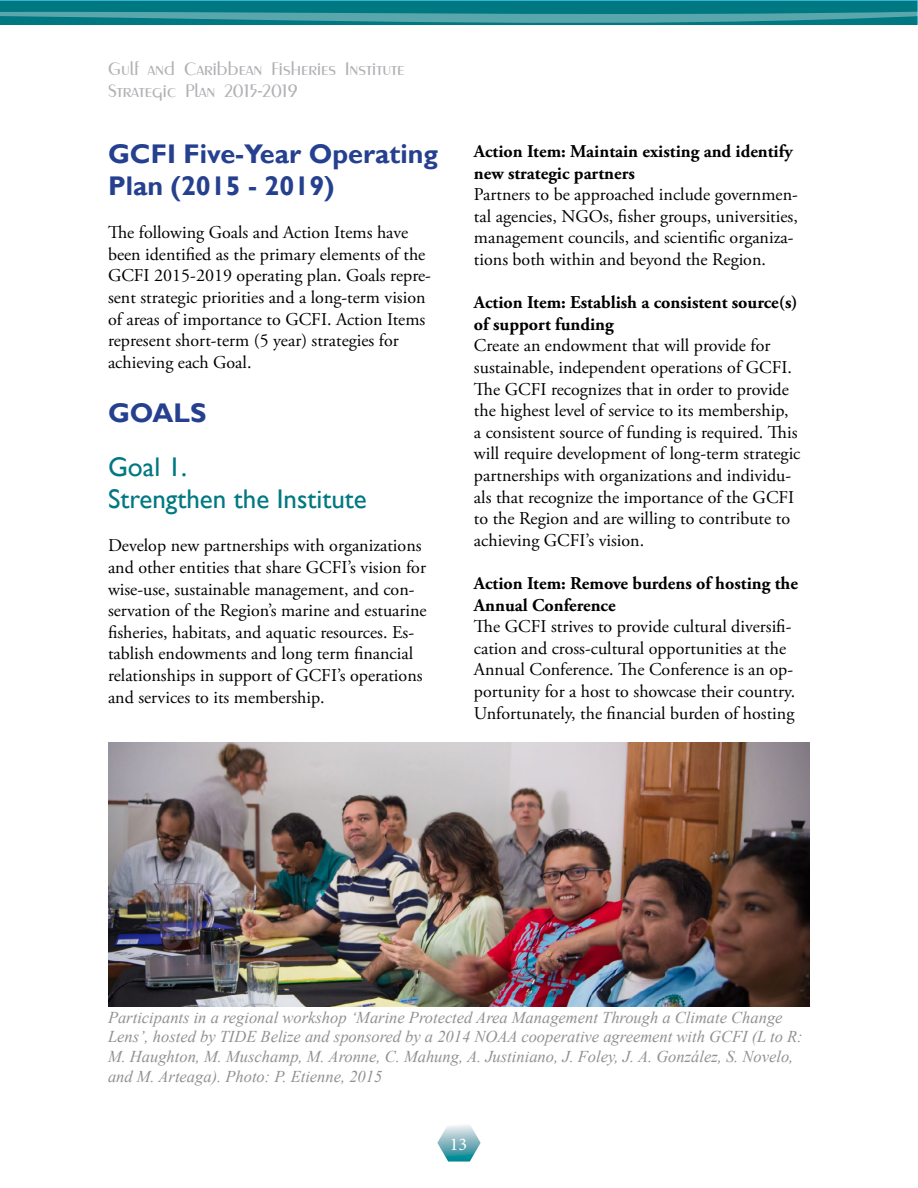
<style>
.page{position:relative;width:918px;height:1188px;background:#fff}
.page>*{position:absolute;margin:0;border:0;box-sizing:border-box;transform-origin:0 0}
.t1{font:700 27px/32.4px "Gill Sans";color:#25408f}
.t2{font:27px/32.4px "Gill Sans";color:#007882}
.t3{font:18px/21.6px "Adobe Garamond Pro";color:#000}
.t4{font:700 18px/21.6px "Adobe Garamond Pro";color:#000}
.t5{font:18px/21.6px "Metro";color:#afb1b4}
.t6{font:18px "Minion Pro";color:#fff}
.t7{font:italic 16.5px/19.8px "Times New Roman";color:#8f9194}
</style>
<div class="page">
<svg style="left:437px;top:1125px;width:44px;height:37px"></svg>
<svg style="left:0;top:0;width:918px;height:25px;background:#1c8891"></svg>
<img style="left:108px;top:742px;width:702px;height:264px">
<p class="t5" style="left:108px;top:58px;width:298px">Gulf and Caribbean Fisheries Institute<br>Strategic Plan 2015-2019</p>
<h1 class="t1" style="left:108px;top:138px;width:332px">GCFI Five-Year Operating<br>Plan (2015 - 2019)</h1>
<p class="t3" style="left:108px;top:222px;width:325px">The following Goals and Action Items have been identified as the primary elements of the GCFI 2015-2019 operating plan. Goals repre&shy;sent strategic priorities and a long-term vision of areas of importance to GCFI. Action Items represent short-term (5 year) strategies for achieving each Goal.</p>
<h1 class="t1" style="left:108px;top:397px;width:100px">GOALS</h1>
<h1 class="t2" style="left:108px;top:451px;width:260px">Goal 1.<br>Strengthen the Institute</h1>
<p class="t3" style="left:108px;top:536px;width:320px">Develop new partnerships with organizations and other entities that share GCFI’s vision for wise-use, sustainable management, and con&shy;servation of the Region’s marine and estuarine fisheries, habitats, and aquatic resources. Es&shy;tablish endowments and long term financial relationships in support of GCFI’s operations and services to its membership.</p>
<p class="t4" style="left:474px;top:141px;width:320px">Action Item: Maintain existing and identify new strategic partners</p>
<p class="t3" style="left:474px;top:184px;width:325px">Partners to be approached include governmen&shy;tal agencies, NGOs, fisher groups, universities, management councils, and scientific organiza&shy;tions both within and beyond the Region.</p>
<p class="t4" style="left:474px;top:292px;width:325px">Action Item: Establish a consistent source(s) of support funding</p>
<p class="t3" style="left:474px;top:336px;width:328px">Create an endowment that will provide for sustainable, independent operations of GCFI.<br>The GCFI recognizes that in order to provide the highest level of service to its membership,<br>a consistent source of funding is required. This will require development of long-term strategic partnerships with organizations and individu&shy;als that recognize the importance of the GCFI to the Region and are willing to contribute to achieving GCFI’s vision.</p>
<p class="t4" style="left:474px;top:573px;width:325px">Action Item: Remove burdens of hosting the<br>Annual Conference</p>
<p class="t3" style="left:474px;top:616px;width:323px">The GCFI strives to provide cultural diversifi&shy;cation and cross-cultural opportunities at the Annual Conference. The Conference is an op&shy;portunity for a host to showcase their country.<br>Unfortunately, the financial burden of hosting</p>
<p class="t7" style="left:108px;top:1007px;width:696px">Participants in a regional workshop ‘Marine Protected Area Management Through a Climate Change Lens’, hosted by TIDE Belize and sponsored by a 2014 NOAA cooperative agreement with GCFI (L to R:<br>M. Haughton, M. Muschamp, M. Aronne, C. Mahung, A. Justiniano, J. Foley, J. A. González, S. Novelo, and M. Arteaga). Photo: P. Etienne, 2015</p>
<p class="t6" style="left:450px;top:1132px;width:19px">13</p>
</div>
